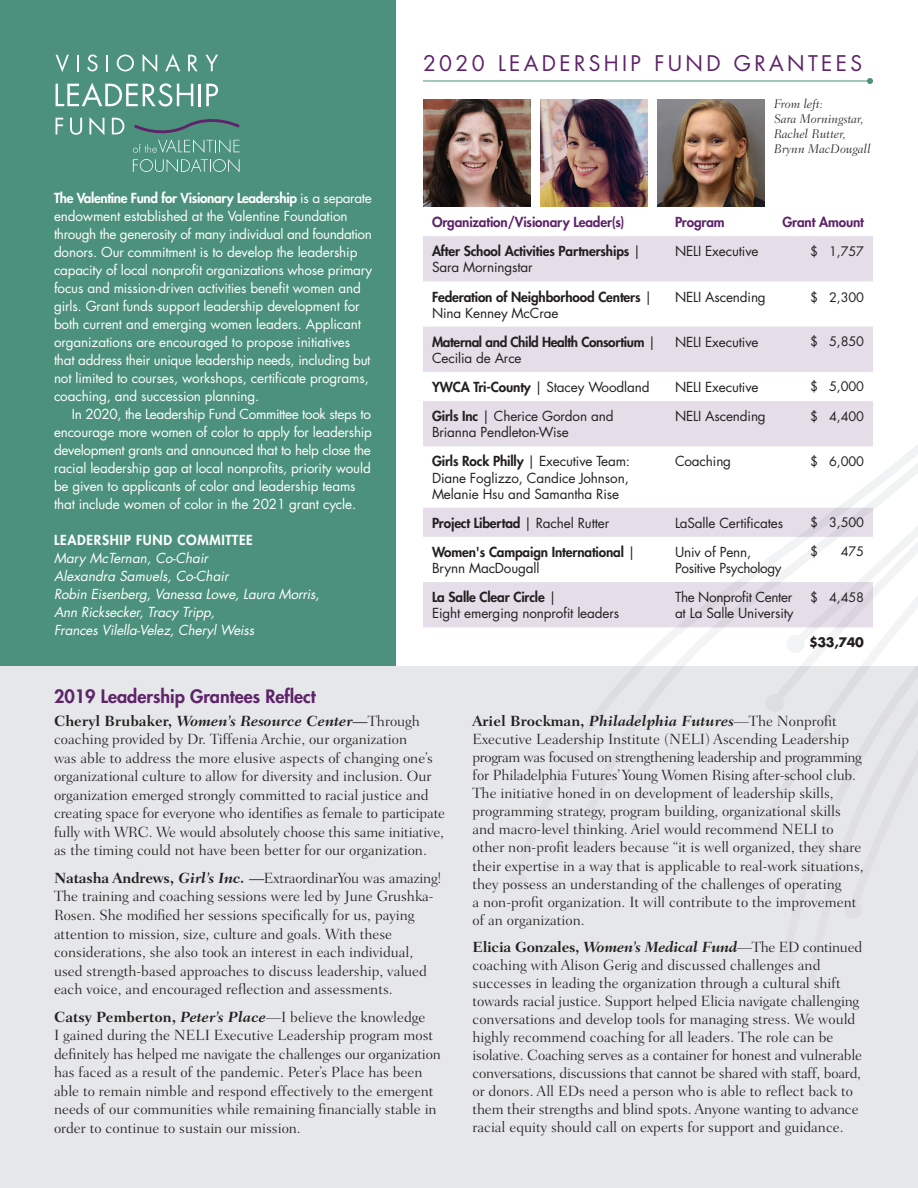
<style>
.page{position:relative;width:918px;height:1188px;background:#fff}
.page>*{position:absolute;margin:0;border:0;box-sizing:border-box;transform-origin:0 0}
.t1{font:21px "Futura Std";letter-spacing:.16em;color:#5e236a}
.t2{font:800 18px "Futura Std";color:#5e236a}
.t3{font:300 15px/18px "Fairfield LT Std";color:#231f20}
.t4{font:13.5px/18px "Futura Std";letter-spacing:-.01em;color:#fff}
.t5{font:13.5px/16px "Futura Std";letter-spacing:-.01em;color:#231f20}
.t6{font:800 13.5px/16px "Futura Std";letter-spacing:-.01em;color:#231f20}
.t7{font:italic 13.5px/18px "Futura Std";letter-spacing:-.01em;color:#fff}
.t8{font:800 13.5px "Futura Std";letter-spacing:-.01em;color:#5e236a}
.t9{font:800 13.5px "Futura Std";letter-spacing:.05em;color:#fff}
.t10{font:italic 300 12.75px/15px "Fairfield LT Std";color:#231f20}
.t11{font:12.75px "Futura Std";letter-spacing:-.01em;color:#231f20}
.t12{font:700 12.75px "Futura Std";color:#231f20}
.s1{font-weight:800}
.s2{font-weight:400}
.s3{font-weight:700}
.s4{font-weight:700;font-style:italic}
</style>
<div class="page">
<svg style="left:509px;top:444px;width:409px;height:222px"></svg>
<div style="left:0;top:0;width:396px;height:666px;background:#4b917b"></div>
<svg style="left:56px;top:55px;width:13px;height:17px"></svg>
<svg style="left:77px;top:55px;width:2px;height:16px"></svg>
<svg style="left:87px;top:55px;width:11px;height:16px"></svg>
<svg style="left:106px;top:55px;width:2px;height:16px"></svg>
<svg style="left:117px;top:55px;width:17px;height:16px"></svg>
<svg style="left:143px;top:54px;width:14px;height:18px"></svg>
<svg style="left:165px;top:54px;width:15px;height:17px"></svg>
<svg style="left:188px;top:55px;width:10px;height:16px"></svg>
<svg style="left:205px;top:55px;width:13px;height:16px"></svg>
<svg style="left:133px;top:159px;width:107px;height:13px"></svg>
<svg style="left:56px;top:83px;width:184px;height:70px"></svg>
<div style="left:0;top:666px;width:918px;height:522px;background:#e6e7e9"></div>
<hr style="left:423px;top:81px;width:447px;height:1px;background:#4b917b">
<svg style="left:867px;top:78px;width:6px;height:6px"></svg>
<svg style="left:423px;top:236px;width:450px;height:391px;fill:#e5dee8"></svg>
<img style="left:540px;top:99px;width:108px;height:108px">
<img style="left:657px;top:99px;width:108px;height:108px">
<img style="left:423px;top:99px;width:108px;height:108px">
<h1 class="t1" style="left:423px;top:50px;width:441px">2020 LEADERSHIP FUND GRANTEES</h1>
<p class="t4" style="left:54px;top:189px;width:320px"><span class="s1">The Valentine Fund for Visionary Leadership</span> is a separate endowment established at the Valentine Foundation through the generosity of many individual and foundation donors. Our commitment is to develop the leadership capacity of local nonprofit organizations whose primary focus and mission-driven activities benefit women and girls. Grant funds support leadership development for both current and emerging women leaders. Applicant organizations are encouraged to propose initiatives that address their unique leadership needs, including but not limited to courses, workshops, certificate programs, coaching, and succession planning.</p>
<p class="t4" style="left:54px;top:405px;width:320px;text-indent:18px">In 2020, the Leadership Fund Committee took steps to encourage more women of color to apply for leadership development grants and announced that to help close the racial leadership gap at local nonprofits, priority would be given to applicants of color and leadership teams that include women of color in the 2021 grant cycle.</p>
<p class="t9" style="left:54px;top:532px;width:200px">LEADERSHIP FUND COMMITTEE</p>
<p class="t7" style="left:54px;top:549px;width:267px">Mary McTernan, Co-Chair<br>Alexandra Samuels, Co-Chair<br>Robin Eisenberg, Vanessa Lowe, Laura Morris, Ann Ricksecker, Tracy Tripp,<br>Frances Vilella-Velez, Cheryl Weiss</p>
<p class="t10" style="left:774px;top:97px;width:99px">From left:<br>Sara Morningstar,<br>Rachel Rutter,<br>Brynn MacDougall</p>
<p class="t8" style="left:432px;top:214px;width:194px">Organization/Visionary Leader(s)</p>
<p class="t8" style="left:675px;top:214px;width:51px">Program</p>
<p class="t8" style="left:782px;top:214px;width:83px">Grant Amount</p>
<p class="t6" style="left:432px;top:243px;width:210px">After School Activities Partnerships <span class="s2">|<br>Sara Morningstar</span></p>
<p class="t5" style="left:675px;top:243px;width:85px">NELI Executive</p>
<p class="t11" style="left:810px;top:243px;width:55px">$ 1,757</p>
<p class="t6" style="left:432px;top:289px;width:222px">Federation of Neighborhood Centers <span class="s2">|<br>Nina Kenney McCrae</span></p>
<p class="t5" style="left:675px;top:289px;width:92px">NELI Ascending</p>
<p class="t11" style="left:810px;top:289px;width:55px">$ 2,300</p>
<p class="t6" style="left:432px;top:334px;width:225px">Maternal and Child Health Consortium <span class="s2">|<br>Cecilia de Arce</span></p>
<p class="t5" style="left:675px;top:334px;width:85px">NELI Executive</p>
<p class="t11" style="left:810px;top:333px;width:55px">$ 5,850</p>
<p class="t5" style="left:432px;top:379px;width:219px"><span class="s1">YWCA Tri-County</span> | Stacey Woodland</p>
<p class="t5" style="left:675px;top:379px;width:85px">NELI Executive</p>
<p class="t11" style="left:810px;top:379px;width:55px">$ 5,000</p>
<p class="t5" style="left:432px;top:408px;width:183px"><span class="s1">Girls Inc</span> | Cherice Gordon and<br>Brianna Pendleton-Wise</p>
<p class="t5" style="left:675px;top:408px;width:92px">NELI Ascending</p>
<p class="t11" style="left:810px;top:408px;width:55px">$ 4,400</p>
<p class="t5" style="left:432px;top:454px;width:200px;text-align:justify"><span class="s1">Girls Rock Philly</span> | Executive Team:<br>Diane Foglizzo, Candice Johnson, Melanie Hsu and Samantha Rise</p>
<p class="t5" style="left:675px;top:454px;width:58px">Coaching</p>
<p class="t11" style="left:810px;top:453px;width:55px">$ 6,000</p>
<p class="t6" style="left:432px;top:515px;width:179px">Project Libertad <span class="s2">| Rachel Rutter</span></p>
<p class="t5" style="left:675px;top:515px;width:110px">LaSalle Certificates</p>
<p class="t11" style="left:810px;top:514px;width:55px">$ 3,500</p>
<p class="t6" style="left:432px;top:544px;width:205px">Women's Campaign International <span class="s2">|<br>Brynn MacDougall</span></p>
<p class="t5" style="left:675px;top:544px;width:108px">Univ of Penn,<br>Positive Psychology</p>
<p class="t11" style="left:810px;top:544px;width:9px">$</p>
<p class="t11" style="left:841px;top:544px;width:25px">475</p>
<p class="t5" style="left:432px;top:589px;width:189px"><span class="s1">La Salle Clear Circle</span> |<br>Eight emerging nonprofit leaders</p>
<p class="t5" style="left:675px;top:589px;width:120px">The Nonprofit Center at La Salle University</p>
<p class="t11" style="left:810px;top:589px;width:55px">$ 4,458</p>
<p class="t12" style="left:809px;top:634px;width:56px">$33,740</p>
<p class="t2" style="left:54px;top:685px;width:263px">2019 Leadership Grantees Reflect</p>
<p class="t3" style="left:54px;top:712px;width:393px;line-height:18.5px"><span class="s3">Cheryl Brubaker,</span> <span class="s4">Women’s Resource Center—</span>Through coaching provided by Dr. Tiffenia Archie, our organization<br>was able to address the more elusive aspects of changing one’s organizational culture to allow for diversity and inclusion. Our organization emerged strongly committed to racial justice and creating space for everyone who identifies as female to participate fully with WRC. We would absolutely choose this same initiative, as the timing could not have been better for our organization.</p>
<p class="t3" style="left:54px;top:869px;width:389px;line-height:18.5px"><span class="s3">Natasha Andrews,</span> <span class="s4">Girl’s Inc.</span> <span class="s3">—</span>ExtraordinarYou was amazing!<br>The training and coaching sessions were led by June Grushka-Rosen. She modified her sessions specifically for us, paying attention to mission, size, culture and goals. With these considerations, she also took an interest in each individual, used strength-based approaches to discuss leadership, valued each voice, and encouraged reflection and assessments.</p>
<p class="t3" style="left:54px;top:1007px;width:388px;line-height:18.5px"><span class="s3">Catsy Pemberton,</span> <span class="s4">Peter’s Place</span>—I believe the knowledge<br>I gained during the NELI Executive Leadership program most definitely has helped me navigate the challenges our organization has faced as a result of the pandemic. Peter’s Place has been able to remain nimble and respond effectively to the emergent needs of our communities while remaining financially stable in order to continue to sustain our mission.</p>
<p class="t3" style="left:472px;top:712px;width:393px"><span class="s3">Ariel Brockman,</span> <span class="s4">Philadelphia Futures</span>—The Nonprofit Executive Leadership Institute (NELI) Ascending Leadership program was focused on strengthening leadership and programming for Philadelphia Futures’ Young Women Rising after-school club.<br>The initiative honed in on development of leadership skills, programming strategy, program building, organizational skills and macro-level thinking. Ariel would recommend NELI to other non-profit leaders because “it is well organized, they share their expertise in a way that is applicable to real-work situations, they possess an understanding of the challenges of operating<br>a non-profit organization. It will contribute to the improvement of an organization.</p>
<p class="t3" style="left:472px;top:938px;width:391px"><span class="s3">Elicia Gonzales,</span> <span class="s4">Women’s Medical Fund</span>—The ED continued coaching with Alison Gerig and discussed challenges and successes in leading the organization through a cultural shift towards racial justice. Support helped Elicia navigate challenging conversations and develop tools for managing stress. We would highly recommend coaching for all leaders. The role can be isolative. Coaching serves as a container for honest and vulnerable conversations, discussions that cannot be shared with staff, board, or donors. All EDs need a person who is able to reflect back to them their strengths and blind spots. Anyone wanting to advance racial equity should call on experts for support and guidance.</p>
</div>
